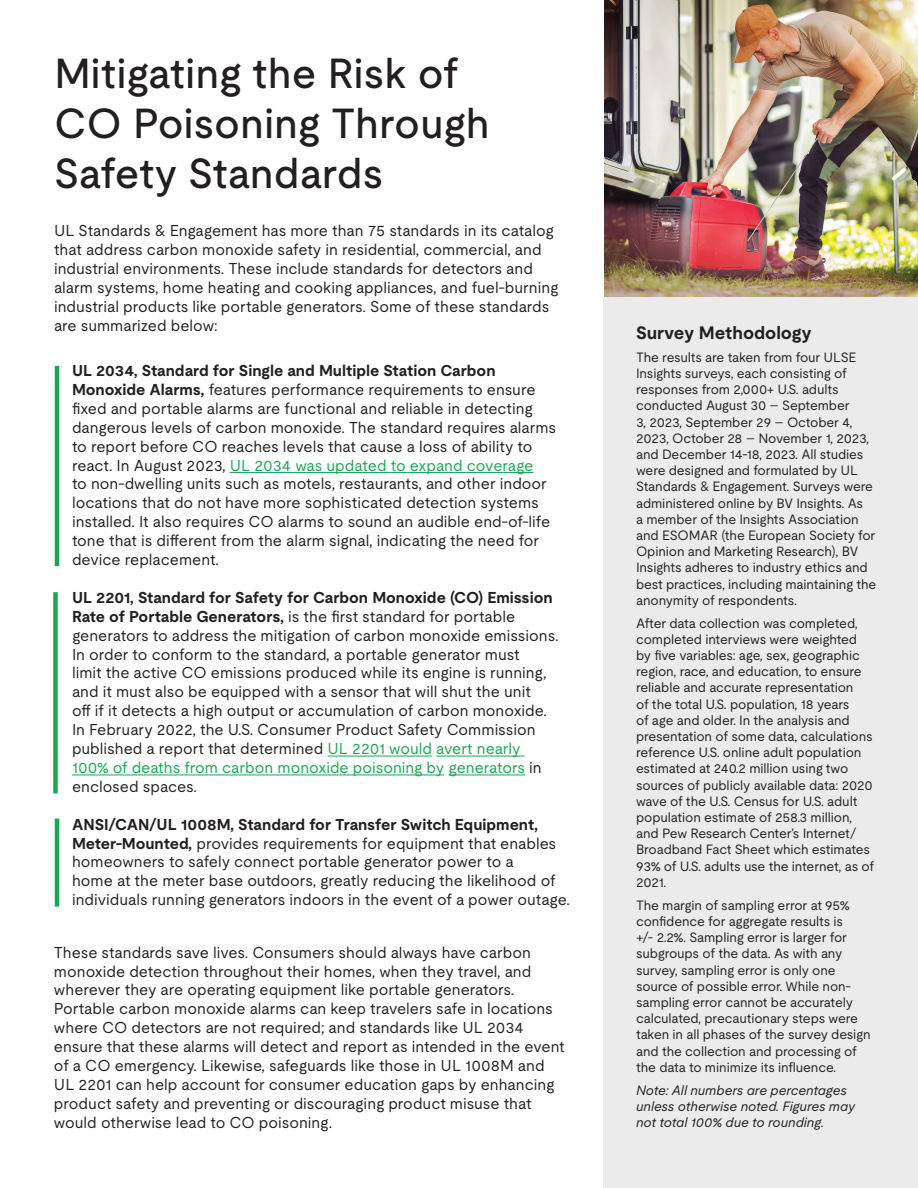
<style>
.page{position:relative;width:918px;height:1188px;background:#fff}
.page>*{position:absolute;margin:0;border:0;box-sizing:border-box;transform-origin:0 0}
.t1{font:500 42px/50.4px "UL Moderat";letter-spacing:-.005em;color:#231f20}
.t2{font:700 18px "UL Moderat";color:#231f20}
.t3{font:15.75px/18.9px "UL Moderat";color:#231f20}
.t4{font:13.5px/16.2px "UL Moderat";letter-spacing:-.01em;color:#231f20}
.t5{font:italic 13.5px/16.2px "UL Moderat";letter-spacing:-.01em;color:#231f20}
.s1{font-weight:700}
.s2{color:#1aa751}
</style>
<div class="page">
<div style="left:603px;top:297px;width:315px;height:891px;background:#ebebec"></div>
<img style="left:605px;top:0;width:313px;height:297px">
<hr style="left:230px;top:472px;width:303px;height:1px;background:#1aa751">
<hr style="left:328px;top:756px;width:104px;height:1px;background:#1aa751">
<hr style="left:436px;top:756px;width:89px;height:1px;background:#1aa751">
<hr style="left:72px;top:775px;width:372px;height:1px;background:#1aa751">
<hr style="left:448px;top:775px;width:77px;height:1px;background:#1aa751">
<hr style="left:55px;top:366px;width:4px;height:200px;background:#1aa751">
<div style="left:53px;top:592px;width:5px;height:202px;background:#1aa751"></div>
<hr style="left:55px;top:818px;width:4px;height:89px;background:#1aa751">
<h1 class="t1" style="left:54px;top:47px;width:437px">Mitigating the Risk of<br>CO Poisoning Through<br>Safety Standards</h1>
<p class="t3" style="left:54px;top:221px;width:506px">UL Standards &amp; Engagement has more than 75 standards in its catalog that address carbon monoxide safety in residential, commercial, and industrial environments. These include standards for detectors and alarm systems, home heating and cooking appliances, and fuel-burning industrial products like portable generators. Some of these standards are summarized below:</p>
<p class="t3" style="left:72px;top:361px;width:486px"><span class="s1">UL 2034, Standard for Single and Multiple Station Carbon Monoxide Alarms,</span> features performance requirements to ensure fixed and portable alarms are functional and reliable in detecting dangerous levels of carbon monoxide. The standard requires alarms to report before CO reaches levels that cause a loss of ability to react. In August 2023, <span class="s2">UL 2034 was updated to expand coverage<br></span>to non-dwelling units such as motels, restaurants, and other indoor locations that do not have more sophisticated detection systems installed. It also requires CO alarms to sound an audible end-of-life tone that is different from the alarm signal, indicating the need for device replacement.</p>
<p class="t3" style="left:72px;top:587px;width:488px"><span class="s1">UL 2201, Standard for Safety for Carbon Monoxide (CO) Emission Rate of Portable Generators,</span> is the first standard for portable generators to address the mitigation of carbon monoxide emissions.<br>In order to conform to the standard, a portable generator must<br>limit the active CO emissions produced while its engine is running, and it must also be equipped with a sensor that will shut the unit<br>off if it detects a high output or accumulation of carbon monoxide.<br>In February 2022, the U.S. Consumer Product Safety Commission published a report that determined <span class="s2">UL 2201 would avert nearly 100% of deaths from carbon monoxide poisoning by generators</span> in enclosed spaces.</p>
<p class="t3" style="left:72px;top:814px;width:499px"><span class="s1">ANSI/CAN/UL 1008M, Standard for Transfer Switch Equipment, Meter-Mounted,</span> provides requirements for equipment that enables homeowners to safely connect portable generator power to a<br>home at the meter base outdoors, greatly reducing the likelihood of individuals running generators indoors in the event of a power outage.</p>
<p class="t3" style="left:54px;top:942px;width:512px">These standards save lives. Consumers should always have carbon monoxide detection throughout their homes, when they travel, and wherever they are operating equipment like portable generators.<br>Portable carbon monoxide alarms can keep travelers safe in locations where CO detectors are not required; and standards like UL 2034 ensure that these alarms will detect and report as intended in the event of a CO emergency. Likewise, safeguards like those in UL 1008M and UL 2201 can help account for consumer education gaps by enhancing product safety and preventing or discouraging product misuse that would otherwise lead to CO poisoning.</p>
<p class="t2" style="left:636px;top:318px;width:177px">Survey Methodology</p>
<p class="t4" style="left:636px;top:349px;width:242px">The results are taken from four ULSE Insights surveys, each consisting of responses from 2,000+ U.S. adults conducted August 30 – September<br>3, 2023, September 29 – October 4, 2023, October 28 – November 1, 2023, and December 14-18, 2023. All studies were designed and formulated by UL Standards &amp; Engagement. Surveys were administered online by BV Insights. As<br>a member of the Insights Association and ESOMAR (the European Society for Opinion and Marketing Research), BV Insights adheres to industry ethics and best practices, including maintaining the anonymity of respondents.</p>
<p class="t4" style="left:636px;top:614px;width:240px">After data collection was completed, completed interviews were weighted by five variables: age, sex, geographic region, race, and education, to ensure reliable and accurate representation<br>of the total U.S. population, 18 years<br>of age and older. In the analysis and presentation of some data, calculations reference U.S. online adult population estimated at 240.2 million using two sources of publicly available data: 2020 wave of the U.S. Census for U.S. adult population estimate of 258.3 million, and Pew Research Center’s Internet/ Broadband Fact Sheet which estimates 93% of U.S. adults use the internet, as of 2021.</p>
<p class="t4" style="left:636px;top:897px;width:236px">The margin of sampling error at 95% confidence for aggregate results is<br>+/- 2.2%. Sampling error is larger for subgroups of the data. As with any survey, sampling error is only one source of possible error. While non&shy;sampling error cannot be accurately calculated, precautionary steps were taken in all phases of the survey design and the collection and processing of the data to minimize its influence.</p>
<p class="t5" style="left:636px;top:1082px;width:221px">Note: All numbers are percentages unless otherwise noted. Figures may not total 100% due to rounding.</p>
</div>
